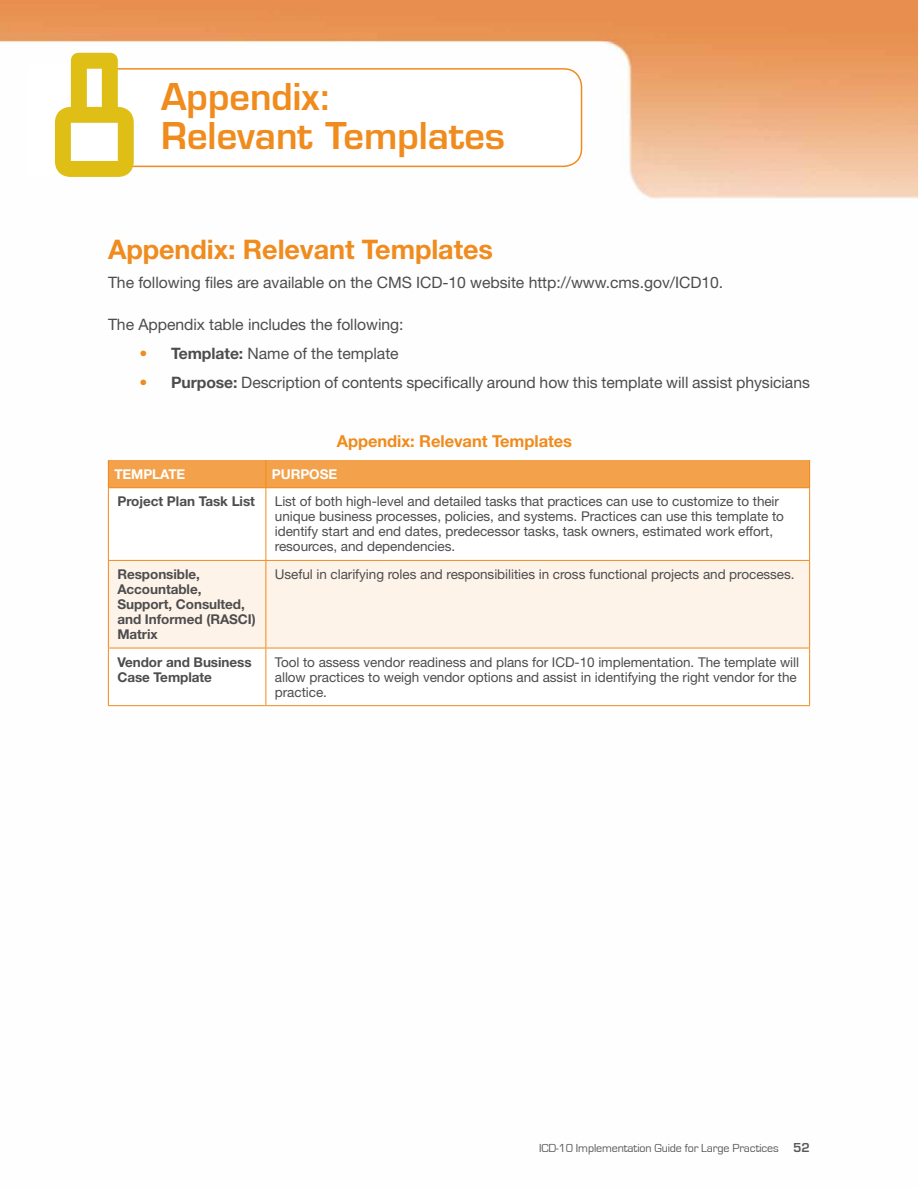
<style>
.page{position:relative;width:918px;height:1188px;background:#fff}
.page>*{position:absolute;margin:0;border:0;box-sizing:border-box;transform-origin:0 0}
.t1{font:159.6px "OCRA Std";color:#dfbf16}
.t2{font:600 36px/39px "Eurostile";color:#f08b1d}
.t3{font:700 27px "Helvetica Neue LT Std";letter-spacing:-.005em;color:#f08b1d}
.t4{font:700 16.5px "Helvetica Neue LT Std";letter-spacing:-.005em;color:#f08b1d}
.t5{font:15.75px "Helvetica Neue LT Std";letter-spacing:-.005em;color:#4d4d4f}
.t6{font:15.75px/29.2px "Helvetica Neue LT Std";color:#f08b1d}
.t7{font:13.5px/15px "Helvetica Neue LT Std";letter-spacing:-.005em;color:#4d4d4f}
.t8{font:700 13.5px/15px "Helvetica Neue LT Std";letter-spacing:-.005em;color:#4d4d4f}
.t9{font:700 13.5px "Helvetica Neue LT Std";letter-spacing:-.005em;color:#fff}
.t10{font:12px "Eurostile";letter-spacing:-.01em;color:#58595b}
.s1{font-weight:700}
.s2{font-weight:600}
</style>
<div class="page">
<img style="left:0;top:0;width:918px;height:707px">
<div style="left:108px;top:460px;width:158px;height:28px;background:#f3a24b"></div>
<div style="left:266px;top:460px;width:544px;height:28px;background:#f3a24b"></div>
<div style="left:108px;top:488px;width:158px;height:72px;background:#fff"></div>
<div style="left:266px;top:488px;width:544px;height:72px;background:#fff"></div>
<div style="left:108px;top:648px;width:158px;height:58px;background:#fff"></div>
<div style="left:266px;top:648px;width:544px;height:58px;background:#fff"></div>
<div style="left:108px;top:560px;width:158px;height:88px;background:#fef3e8"></div>
<div style="left:266px;top:560px;width:544px;height:88px;background:#fef3e8"></div>
<svg style="left:108px;top:460px;width:1px;height:27px"></svg>
<svg style="left:266px;top:460px;width:1px;height:27px"></svg>
<svg style="left:809px;top:460px;width:1px;height:27px"></svg>
<hr style="left:108px;top:487px;width:158px;height:1px;background:#f08b1d">
<hr style="left:266px;top:487px;width:544px;height:1px;background:#f08b1d">
<hr style="left:108px;top:488px;width:1px;height:72px;background:#f08b1d">
<hr style="left:108px;top:561px;width:1px;height:87px;background:#f08b1d">
<hr style="left:108px;top:648px;width:1px;height:57px;background:#f08b1d">
<hr style="left:108px;top:560px;width:158px;height:1px;background:#f08b1d">
<hr style="left:108px;top:648px;width:158px;height:1px;background:#f08b1d">
<hr style="left:108px;top:705px;width:158px;height:1px;background:#f08b1d">
<hr style="left:266px;top:488px;width:1px;height:72px;background:#f08b1d">
<hr style="left:266px;top:561px;width:1px;height:87px;background:#f08b1d">
<hr style="left:266px;top:648px;width:1px;height:57px;background:#f08b1d">
<hr style="left:809px;top:488px;width:1px;height:72px;background:#f08b1d">
<hr style="left:809px;top:561px;width:1px;height:87px;background:#f08b1d">
<hr style="left:809px;top:648px;width:1px;height:57px;background:#f08b1d">
<hr style="left:266px;top:560px;width:544px;height:1px;background:#f08b1d">
<hr style="left:266px;top:648px;width:544px;height:1px;background:#f08b1d">
<hr style="left:266px;top:705px;width:544px;height:1px;background:#f08b1d">
<div style="left:90px;top:69px;width:492px;height:97px;background:#fff;border-radius:18px"></div>
<div style="left:89px;top:68px;width:493px;height:99px;border:2px solid #f08b1d;border-radius:18px"></div>
<svg style="left:27px;top:64px;width:85px;height:114px"></svg>
<h2 class="t1" style="left:37px;top:46px;width:116px">8</h2>
<h2 class="t2" style="left:161px;top:77px;width:345px">Appendix:<br>Relevant Templates</h2>
<h3 class="t3" style="left:108px;top:232px;width:386px">Appendix: Relevant Templates</h3>
<p class="t5" style="left:108px;top:273px;width:617px">The following files are available on the cMS Icd-10 website http://www.cms.gov/Icd10.</p>
<p class="t5" style="left:108px;top:315px;width:297px">The Appendix table includes the following:</p>
<p class="t5" style="left:171px;top:344px;width:229px"><span class="s1">Template:</span> Name of the template</p>
<p class="t5" style="left:171px;top:373px;width:640px"><span class="s1">Purpose:</span> description of contents specifically around how this template will assist physicians</p>
<p class="t6" style="left:140px;top:339px;width:9px">• •</p>
<p class="t4" style="left:337px;top:431px;width:237px">Appendix: Relevant Templates</p>
<p class="t9" style="left:114px;top:466px;width:72px">TeMPLATe</p>
<p class="t9" style="left:272px;top:466px;width:67px">PURPoSe</p>
<p class="t8" style="left:117px;top:494px;width:139px">Project Plan Task List</p>
<p class="t7" style="left:275px;top:494px;width:511px">List of both high-level and detailed tasks that practices can use to customize to their unique business processes, policies, and systems. Practices can use this template to identify start and end dates, predecessor tasks, task owners, estimated work effort, resources, and dependencies.</p>
<p class="t8" style="left:117px;top:566px;width:140px">Responsible,<br>Accountable,<br>Support, Consulted, and Informed (RASCI)<br>Matrix</p>
<p class="t7" style="left:275px;top:567px;width:521px">Useful in clarifying roles and responsibilities in cross functional projects and processes.</p>
<p class="t8" style="left:117px;top:654px;width:136px">Vendor and Business<br>Case Template</p>
<p class="t7" style="left:275px;top:654px;width:526px">Tool to assess vendor readiness and plans for Icd-10 implementation. The template will allow practices to weigh vendor options and assist in identifying the right vendor for the practice.</p>
<p class="t10" style="left:539px;top:1141px;width:272px">ICD-10 Implementation Guide for Large Practices <span class="s2">52</span></p>
</div>
